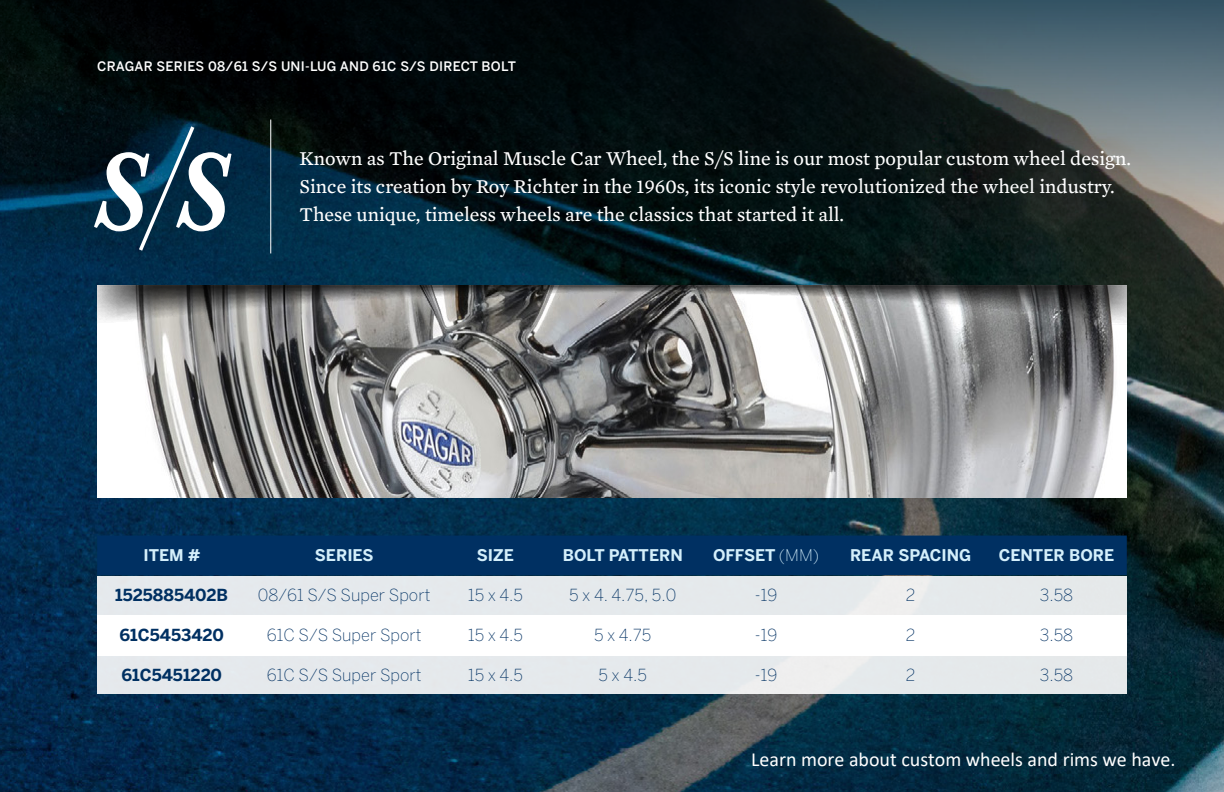
<style>
.page{position:relative;width:1224px;height:792px;background:#fff}
.page>*{position:absolute;margin:0;border:0;box-sizing:border-box;transform-origin:0 0}
.t1{font:italic 700 113.2px "Adobe Caslon Pro";color:#fff}
.t2{font:20px/28px "Mercury Text G3 Roman";color:#fff}
.t3{font:20px "Calibri";color:#fff}
.t4{font:200 16.4px "Benton Sans";color:#003062}
.t5{font:700 16.4px "Benton Sans";color:#003062}
.t6{font:700 16px "Benton Sans";color:#d4effb}
.t7{font:500 13px "Benton Sans";letter-spacing:.02em;color:#fff}
.s1{font-weight:200}
</style>
<div class="page">
<img style="left:0;top:306px;width:1224px;height:486px">
<svg style="left:0;top:0;width:1224px;height:306px;background:#122329"></svg>
<svg style="left:136px;top:122px;width:61px;height:133px;background:#103851"></svg>
<div style="left:97px;top:615px;width:1030px;height:40px;background:#fff"></div>
<div style="left:97px;top:576px;width:1030px;height:41px;background:#e5e9ec"></div>
<div style="left:97px;top:654px;width:1030px;height:40px;background:#e5e9ec"></div>
<hr style="left:270px;top:120px;width:1px;height:133px;background:#fff">
<div style="left:97px;top:536px;width:1030px;height:39px;background:#003062"></div>
<img style="left:97px;top:325px;width:1030px;height:173px">
<img style="left:97px;top:285px;width:1030px;height:40px">
<p class="t7" style="left:97px;top:59px;width:420px">CRAGAR SERIES 08/61 S/S UNI-LUG AND 61C S/S DIRECT BOLT</p>
<p class="t1" style="left:89px;top:124px;width:144px">SS</p>
<p class="t2" style="left:300px;top:144px;width:833px">Known as The Original Muscle Car Wheel, the S/S line is our most popular custom wheel design.<br>Since its creation by Roy Richter in the 1960s, its iconic style revolutionized the wheel industry.</p>
<p class="t2" style="left:300px;top:200px;width:546px">These unique, timeless wheels are the classics that started it all.</p>
<p class="t6" style="left:143px;top:546px;width:58px">ITEM #</p>
<p class="t6" style="left:315px;top:546px;width:60px">SERIES</p>
<p class="t6" style="left:477px;top:546px;width:39px">SIZE</p>
<p class="t6" style="left:563px;top:546px;width:122px">BOLT PATTERN</p>
<p class="t6" style="left:713px;top:546px;width:108px">OFFSET <span class="s1">(MM)</span></p>
<p class="t6" style="left:850px;top:546px;width:123px">REAR SPACING</p>
<p class="t6" style="left:999px;top:546px;width:117px">CENTER BORE</p>
<p class="t5" style="left:115px;top:585px;width:115px">1525885402B</p>
<p class="t4" style="left:258px;top:585px;width:174px">08/61 S/S Super Sport</p>
<p class="t4" style="left:468px;top:585px;width:57px">15 x 4.5</p>
<p class="t4" style="left:569px;top:585px;width:109px">5 x 4. 4.75, 5.0</p>
<p class="t4" style="left:755px;top:585px;width:24px">-19</p>
<p class="t4" style="left:906px;top:585px;width:11px">2</p>
<p class="t4" style="left:1040px;top:585px;width:35px">3.58</p>
<p class="t5" style="left:120px;top:625px;width:106px">61C5453420</p>
<p class="t4" style="left:267px;top:625px;width:156px">61C S/S Super Sport</p>
<p class="t4" style="left:468px;top:625px;width:57px">15 x 4.5</p>
<p class="t4" style="left:594px;top:625px;width:59px">5 x 4.75</p>
<p class="t4" style="left:755px;top:625px;width:24px">-19</p>
<p class="t4" style="left:906px;top:625px;width:11px">2</p>
<p class="t4" style="left:1040px;top:625px;width:35px">3.58</p>
<p class="t5" style="left:121px;top:665px;width:102px">61C5451220</p>
<p class="t4" style="left:267px;top:665px;width:156px">61C S/S Super Sport</p>
<p class="t4" style="left:468px;top:665px;width:57px">15 x 4.5</p>
<p class="t4" style="left:599px;top:665px;width:50px">5 x 4.5</p>
<p class="t4" style="left:755px;top:665px;width:24px">-19</p>
<p class="t4" style="left:906px;top:665px;width:11px">2</p>
<p class="t4" style="left:1040px;top:665px;width:35px">3.58</p>
<p class="t3" style="left:751px;top:746px;width:426px">Learn more about custom wheels and rims we have.</p>
</div>
